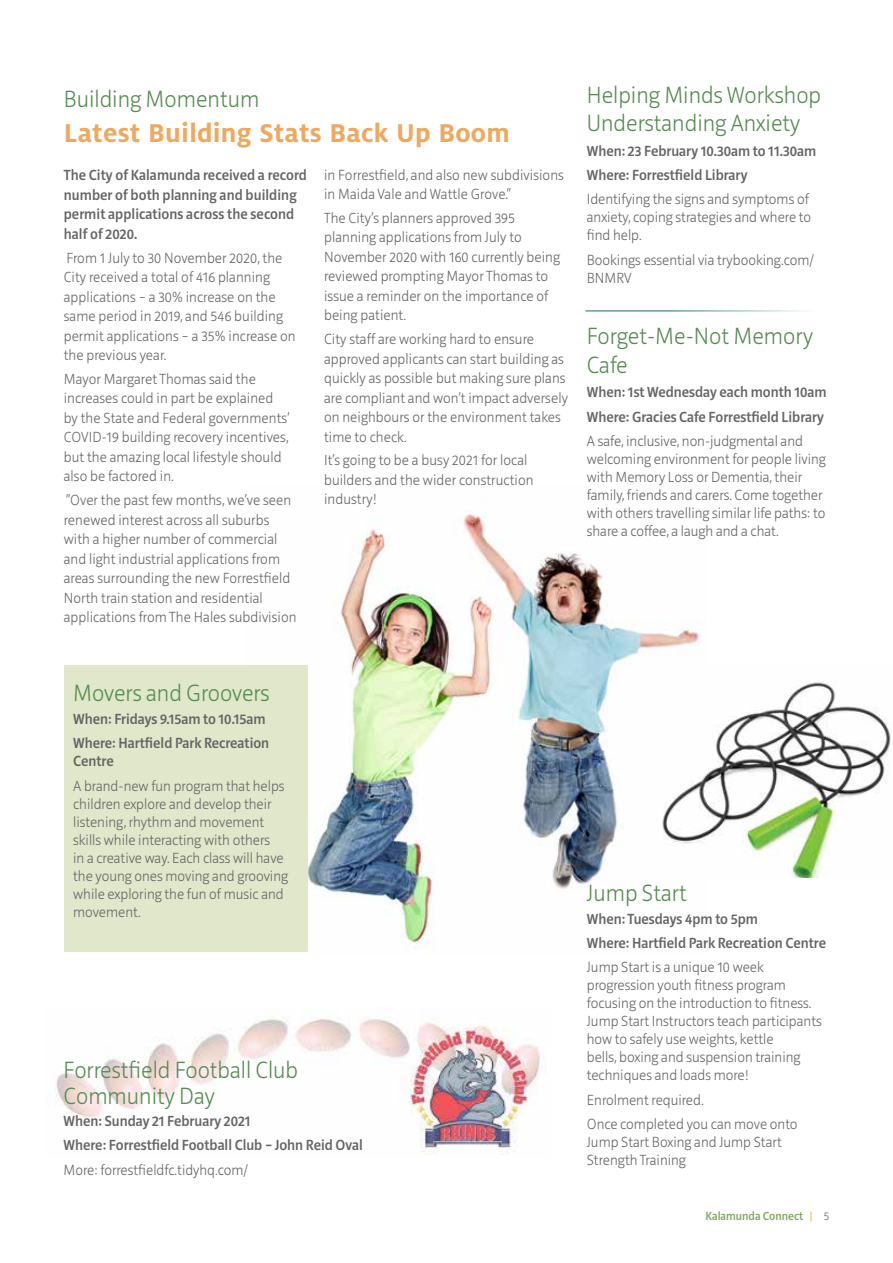
<style>
.page{position:relative;width:893px;height:1263px;background:#fff}
.page>*{position:absolute;margin:0;border:0;box-sizing:border-box;transform-origin:0 0}
.t1{font:700 28.5px "Milo OT";letter-spacing:.01em;color:#f0a85e}
.t2{font:200 24px/28.5px "Riga";color:#558a51}
.t3{font:200 15px/19.5px "Riga";color:#636466}
.t4{font:500 15px/24.3px "Riga";color:#636466}
.t5{font:500 12px "Riga";color:#7ea861}
.s1{font-weight:200;color:#eb902c}
.s2{font-weight:200;color:#636466}
</style>
<div class="page">
<img style="left:308px;top:514px;width:391px;height:434px">
<div style="left:64px;top:665px;width:244px;height:287px;background:#e1e7ca"></div>
<img style="left:657px;top:664px;width:234px;height:214px">
<img style="left:55px;top:1017px;width:485px;height:138px">
<hr style="left:585px;top:310px;width:261px;height:2px;background:#63a288">
<h2 class="t2" style="left:64px;top:86px;width:197px">Building Momentum</h2>
<h1 class="t1" style="left:64px;top:117px;width:448px">Latest Building Stats Back Up Boom</h1>
<p class="t4" style="left:64px;top:166px;width:245px;line-height:19.5px">The City of Kalamunda received a record number of both planning and building permit applications across the second half of 2020.</p>
<p class="t3" style="left:64px;top:248px;width:233px">From 1 July to 30 November 2020, the City received a total of 416 planning applications – a 30% increase on the same period in 2019, and 546 building permit applications – a 35% increase on the previous year.</p>
<p class="t3" style="left:64px;top:370px;width:227px">Mayor Margaret Thomas said the increases could in part be explained by the State and Federal governments’ COVID-19 building recovery incentives, but the amazing local lifestyle should also be factored in.</p>
<p class="t3" style="left:64px;top:491px;width:234px">“Over the past few months, we’ve seen renewed interest across all suburbs with a higher number of commercial and light industrial applications from areas surrounding the new Forrestfield North train station and residential applications from The Hales subdivision</p>
<p class="t3" style="left:324px;top:165px;width:241px">in Forrestfield, and also new subdivisions in Maida Vale and Wattle Grove.”</p>
<p class="t3" style="left:324px;top:209px;width:237px">The City’s planners approved 395 planning applications from July to<br>November 2020 with 160 currently being reviewed prompting Mayor Thomas to issue a reminder on the importance of being patient.</p>
<p class="t3" style="left:324px;top:330px;width:245px">City staff are working hard to ensure approved applicants can start building as quickly as possible but making sure plans are compliant and won’t impact adversely on neighbours or the environment takes time to check.</p>
<p class="t3" style="left:324px;top:451px;width:211px">It’s going to be a busy 2021 for local builders and the wider construction industry!</p>
<h2 class="t2" style="left:587px;top:81px;width:236px">Helping Minds Workshop<br>Understanding Anxiety</h2>
<p class="t4" style="left:587px;top:139px;width:231px">When: 23 February 10.30am to 11.30am<br>Where: Forrestfield Library</p>
<p class="t3" style="left:587px;top:191px;width:226px;line-height:18px">Identifying the signs and symptoms of anxiety, coping strategies and where to find help.</p>
<p class="t3" style="left:587px;top:251px;width:229px;line-height:18px">Bookings essential via trybooking.com/<br>BNMRV</p>
<h2 class="t2" style="left:587px;top:323px;width:228px">Forget-Me-Not Memory<br>Cafe</h2>
<p class="t4" style="left:587px;top:380px;width:241px">When: 1st Wednesday each month 10am<br>Where: Gracies Cafe Forrestfield Library</p>
<p class="t3" style="left:587px;top:432px;width:241px;line-height:18px">A safe, inclusive, non-judgmental and welcoming environment for people living with Memory Loss or Dementia, their family, friends and carers. Come together with others travelling similar life paths: to share a coffee, a laugh and a chat.</p>
<h2 class="t2" style="left:73px;top:680px;width:198px">Movers and Groovers</h2>
<p class="t4" style="left:73px;top:707px;width:198px">When: Fridays 9.15am to 10.15am<br>Where: Hartfield Park Recreation</p>
<p class="t4" style="left:73px;top:749px;width:42px">Centre</p>
<p class="t3" style="left:73px;top:777px;width:216px;line-height:18px">A brand-new fun program that helps children explore and develop their listening, rhythm and movement skills while interacting with others<br>in a creative way. Each class will have the young ones moving and grooving while exploring the fun of music and movement.</p>
<h2 class="t2" style="left:64px;top:1058px;width:236px;line-height:25.5px">Forrestfield Football Club<br>Community Day</h2>
<p class="t4" style="left:64px;top:1109px;width:301px">When: Sunday 21 February 2021<br>Where: Forrestfield Football Club – John Reid Oval</p>
<p class="t3" style="left:64px;top:1160px;width:186px">More: forrestfieldfc.tidyhq.com/</p>
<h2 class="t2" style="left:587px;top:880px;width:101px">Jump Start</h2>
<p class="t4" style="left:587px;top:907px;width:241px">When: Tuesdays 4pm to 5pm<br>Where: Hartfield Park Recreation Centre</p>
<p class="t3" style="left:587px;top:959px;width:236px;line-height:18px">Jump Start is a unique 10 week progression youth fitness program focusing on the introduction to fitness.<br>Jump Start Instructors teach participants how to safely use weights, kettle<br>bells, boxing and suspension training techniques and loads more!</p>
<p class="t3" style="left:587px;top:1088px;width:212px;line-height:24.3px">Enrolment required.<br>Once completed you can move onto</p>
<p class="t3" style="left:587px;top:1133px;width:196px;line-height:18px">Jump Start Boxing and Jump Start<br>Strength Training</p>
<p class="t5" style="left:705px;top:1210px;width:125px">Kalamunda Connect <span class="s1">|</span> <span class="s2">5</span></p>
</div>
